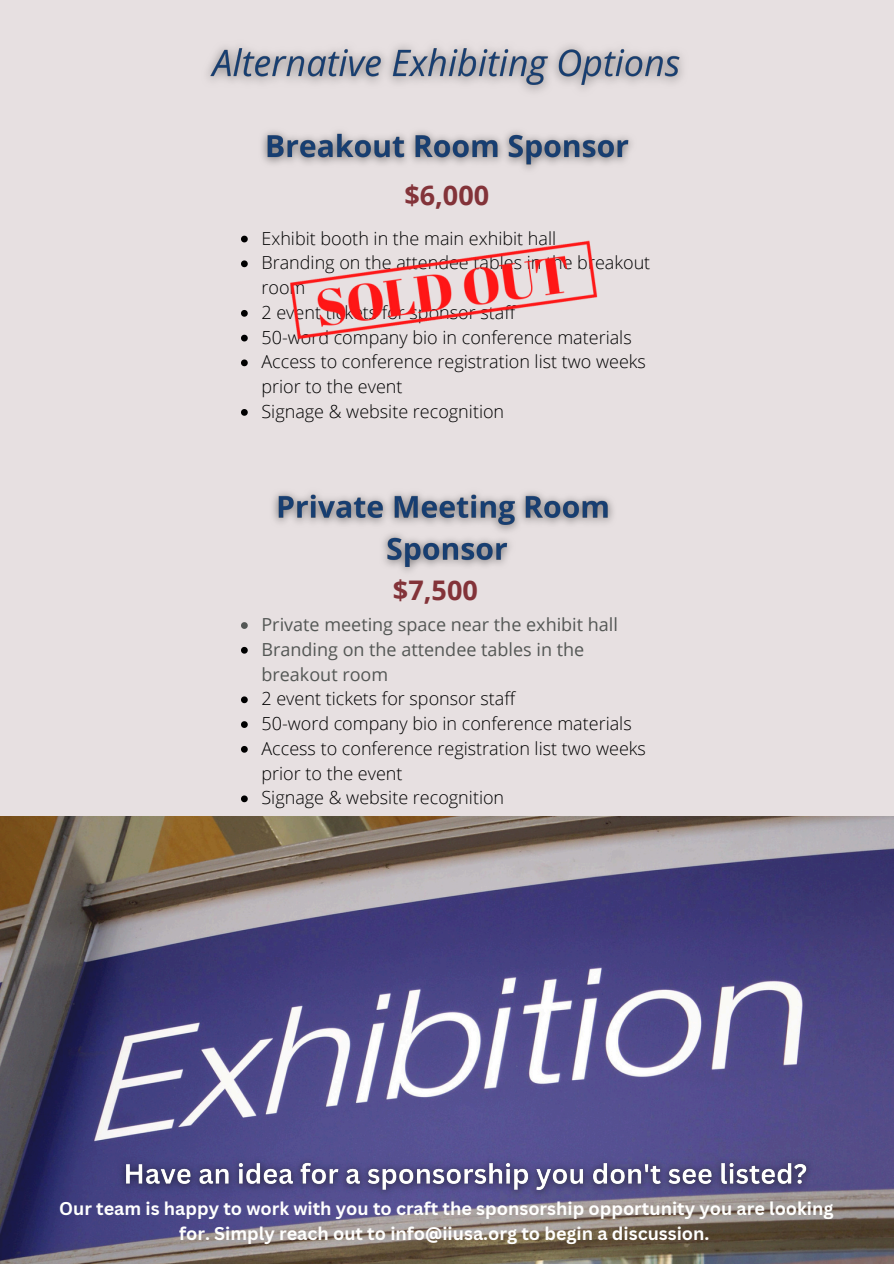
<style>
.page{position:relative;width:894px;height:1264px;background:#fff}
.page>*{position:absolute;margin:0;border:0;box-sizing:border-box;transform-origin:0 0}
.t1{font:700 27px "Open Sans";color:#833339}
.t2{font:300 18px/24.8px "Open Sans";color:#000}
.t3{font:700 18px/24.8px "Canva Sans";color:#fffffe;text-align:center}
.t4{font:18px/24.8px "Open Sans";color:#545755}
</style>
<div class="page">
<div style="left:0;top:0;width:893px;height:1263px;background:#e7e0e1"></div>
<img style="left:0;top:816px;width:893px;height:447px">
<img style="left:208px;top:46px;width:474px;height:46px">
<img style="left:262px;top:131px;width:369px;height:39px">
<img style="left:273px;top:492px;width:340px;height:80px">
<svg style="left:241px;top:409px;width:7px;height:7px"></svg>
<svg style="left:241px;top:622px;width:7px;height:7px"></svg>
<svg style="left:241px;top:647px;width:7px;height:6px"></svg>
<svg style="left:241px;top:696px;width:7px;height:7px"></svg>
<svg style="left:241px;top:721px;width:7px;height:7px"></svg>
<svg style="left:241px;top:746px;width:7px;height:6px"></svg>
<svg style="left:241px;top:795px;width:7px;height:7px"></svg>
<img style="left:113px;top:1149px;width:707px;height:55px">
<img style="left:241px;top:235px;width:357px;height:132px">
<p class="t1" style="left:404px;top:176px;width:86px">$6,000</p>
<h2 class="t2" style="left:261px;top:225px;width:296px">Exhibit booth in the main exhibit hall</h2>
<p class="t2" style="left:261px;top:250px;width:390px">Branding on the attendee tables in the breakout room</p>
<p class="t2" style="left:261px;top:299px;width:255px">2 event tickets for sponsor staff</p>
<p class="t2" style="left:261px;top:324px;width:371px">50-word company bio in conference materials</p>
<p class="t2" style="left:261px;top:349px;width:386px">Access to conference registration list two weeks prior to the event</p>
<p class="t2" style="left:261px;top:398px;width:244px">Signage &amp; website recognition</p>
<p class="t1" style="left:393px;top:571px;width:86px">$7,500</p>
<p class="t4" style="left:261px;top:611px;width:358px">Private meeting space near the exhibit hall</p>
<p class="t4" style="left:261px;top:636px;width:324px">Branding on the attendee tables in the breakout room</p>
<h2 class="t2" style="left:261px;top:686px;width:255px">2 event tickets for sponsor staff</h2>
<p class="t2" style="left:261px;top:710px;width:371px">50-word company bio in conference materials</p>
<p class="t2" style="left:261px;top:735px;width:386px">Access to conference registration list two weeks prior to the event</p>
<p class="t2" style="left:261px;top:785px;width:244px">Signage &amp; website recognition</p>
<p class="t3" style="left:59px;top:1195px;width:775px">Our team is happy to work with you to craft the sponsorship opportunity you are looking for. Simply reach out to info@iiusa.org to begin a discussion.</p>
</div>
